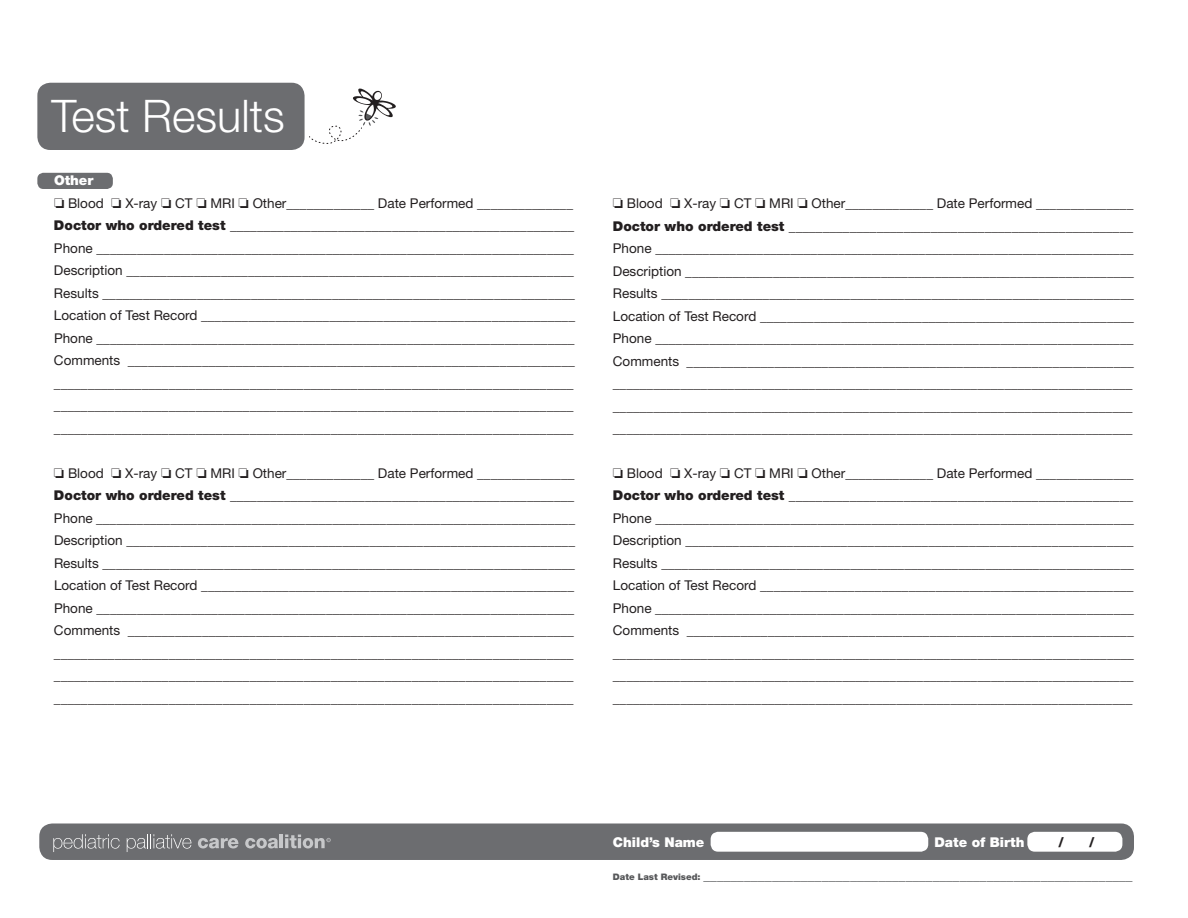
<style>
.page{position:relative;width:1188px;height:918px;background:#fff}
.page>*{position:absolute;margin:0;border:0;box-sizing:border-box;transform-origin:0 0}
.t1{font:300 45px "Helvetica Neue";color:#fff}
.t2{font:13.5px/22.5px "Helvetica Neue";color:#231f20;text-align:justify}
.t3{font:13.5px "Helvetica Neue";color:#57585a}
.t4{font:900 13.5px "Helvetica Neue";color:#fff}
.t5{font:900 13.5px "Helvetica Neue";color:#231f20;scale:.93 1}
.s1{font-weight:900}
.s2{font-weight:900;font-size:9px}
</style>
<div class="page">
<div style="left:37px;top:173px;width:76px;height:16px;background:#6c6d70;border-radius:6px"></div>
<svg style="left:309px;top:88px;width:87px;height:56px"></svg>
<div style="left:37px;top:83px;width:268px;height:67px;background:#6c6d70;border-radius:13px"></div>
<div style="left:39px;top:824px;width:1095px;height:36px;background:#6c6d70;border-radius:13px"></div>
<div style="left:711px;top:832px;width:217px;height:20px;background:#fff;border-radius:8px"></div>
<div style="left:1027px;top:832px;width:95px;height:20px;background:#fff;border-radius:8px"></div>
<svg style="left:53px;top:834px;width:67px;height:18px"></svg>
<svg style="left:127px;top:834px;width:65px;height:18px"></svg>
<svg style="left:198px;top:838px;width:41px;height:10px"></svg>
<svg style="left:245px;top:835px;width:86px;height:13px"></svg>
<h1 class="t1" style="left:51px;top:88px;width:235px">Test Results</h1>
<p class="t4" style="left:54px;top:173px;width:41px">Other</p>
<p class="t2" style="left:54px;top:192px;width:523px;text-align:left">□ Blood □ X-ray □ CT □ MRI □ Other_____________ Date Performed ______________ <span class="s1">Doctor who ordered test</span> ___________________________________________________ Phone ______________________________________________________________________ Description __________________________________________________________________ Results ______________________________________________________________________ Location of Test Record _______________________________________________________ Phone ______________________________________________________________________ Comments __________________________________________________________________ _____________________________________________________________________________ _____________________________________________________________________________ _____________________________________________________________________________</p>
<p class="t2" style="left:54px;top:462px;width:523px">□ Blood □ X-ray □ CT □ MRI □ Other_____________ Date Performed ______________ <span class="s1">Doctor who ordered test</span> ___________________________________________________ Phone ______________________________________________________________________ Description __________________________________________________________________ Results ______________________________________________________________________ Location of Test Record _______________________________________________________ Phone ______________________________________________________________________ Comments __________________________________________________________________ _____________________________________________________________________________ _____________________________________________________________________________ _____________________________________________________________________________</p>
<p class="t2" style="left:613px;top:192px;width:523px">□ Blood □ X-ray □ CT □ MRI □ Other_____________ Date Performed ______________ <span class="s1">Doctor who ordered test</span> ___________________________________________________ Phone ______________________________________________________________________ Description __________________________________________________________________ Results ______________________________________________________________________ Location of Test Record _______________________________________________________ Phone ______________________________________________________________________ Comments __________________________________________________________________ _____________________________________________________________________________ _____________________________________________________________________________ _____________________________________________________________________________</p>
<p class="t2" style="left:613px;top:461px;width:523px">□ Blood □ X-ray □ CT □ MRI □ Other_____________ Date Performed ______________ <span class="s1">Doctor who ordered test</span> ___________________________________________________ Phone ______________________________________________________________________ Description __________________________________________________________________ Results ______________________________________________________________________ Location of Test Record _______________________________________________________ Phone ______________________________________________________________________ Comments __________________________________________________________________ _____________________________________________________________________________ _____________________________________________________________________________ _____________________________________________________________________________</p>
<p class="t4" style="left:613px;top:834px;width:93px">Child’s Name</p>
<p class="t4" style="left:934px;top:834px;width:92px">Date of Birth</p>
<p class="t5" style="left:1059px;top:834px;width:7px">/</p>
<p class="t5" style="left:1089px;top:834px;width:7px">/</p>
<p class="t3" style="left:613px;top:867px;width:521px"><span class="s2">Date Last Revised:</span> ______________________________________________________________</p>
</div>
